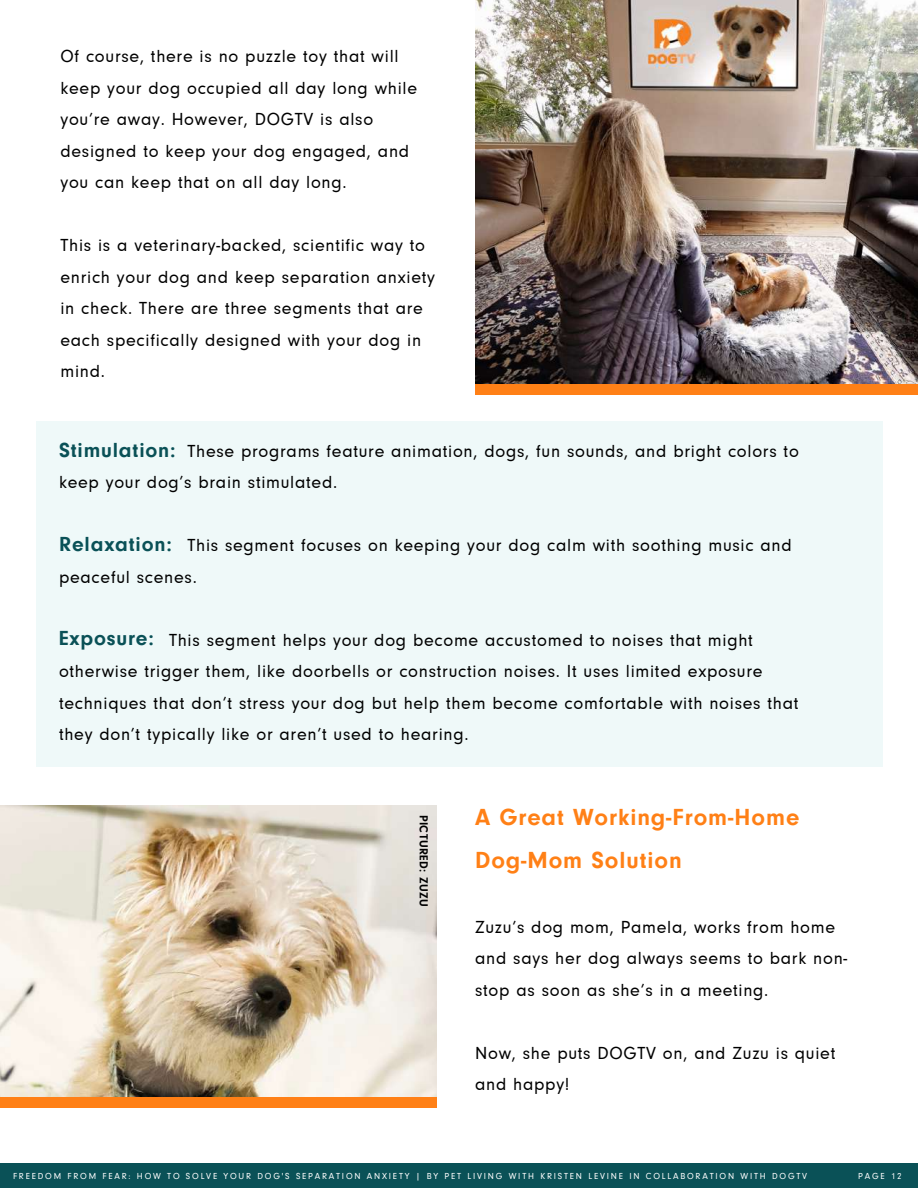
<style>
.page{position:relative;width:918px;height:1188px;background:#fff}
.page>*{position:absolute;margin:0;border:0;box-sizing:border-box;transform-origin:0 0}
.t1{font:700 24px/42.8px "Neuzeit Gro";letter-spacing:.04em;color:#ff8016}
.t2{font:700 21px "Neuzeit Gro";letter-spacing:.04em;color:#0a5157}
.t3{font:18px/31.5px "Neuzeit Gro";letter-spacing:.04em;color:#000}
.t4{font:700 12px "Neuzeit Gro";letter-spacing:.04em;color:#000}
.t5{font:9px "Neuzeit Gro";letter-spacing:.2em;color:#fff}
</style>
<div class="page">
<div style="left:475px;top:371px;width:443px;height:24px;background:#ff8016"></div>
<img style="left:475px;top:0;width:443px;height:383px">
<div style="left:36px;top:421px;width:846px;height:345px;background:#eff9f9"></div>
<div style="left:0;top:1084px;width:436px;height:24px;background:#ff8016"></div>
<img style="left:0;top:805px;width:437px;height:291px">
<div style="left:0;top:1164px;width:918px;height:24px;background:#0a5157"></div>
<p class="t3" style="left:60px;top:41px;width:358px">Of course, there is no puzzle toy that will keep your dog occupied all day long while you’re away. However, DOGTV is also designed to keep your dog engaged, and you can keep that on all day long.</p>
<p class="t3" style="left:60px;top:230px;width:376px">This is a veterinary-backed, scientific way to enrich your dog and keep separation anxiety in check. There are three segments that are each specifically designed with your dog in mind.</p>
<p class="t2" style="left:59px;top:440px;width:118px">Stimulation:</p>
<p class="t3" style="left:59px;top:436px;width:741px;text-indent:128px">These programs feature animation, dogs, fun sounds, and bright colors to keep your dog’s brain stimulated.</p>
<p class="t2" style="left:59px;top:534px;width:115px">Relaxation:</p>
<p class="t3" style="left:59px;top:530px;width:734px;text-indent:128px">This segment focuses on keeping your dog calm with soothing music and peaceful scenes.</p>
<p class="t2" style="left:59px;top:629px;width:96px">Exposure:</p>
<p class="t3" style="left:59px;top:625px;width:741px;text-indent:110px">This segment helps your dog become accustomed to noises that might otherwise trigger them, like doorbells or construction noises. It uses limited exposure techniques that don’t stress your dog but help them become comfortable with noises that they don’t typically like or aren’t used to hearing.</p>
<p class="t4" style="left:429px;top:815px;width:94px;rotate:90deg">PICTURED: ZUZU</p>
<h1 class="t1" style="left:475px;top:796px;width:326px">A Great Working-From-Home<br>Dog-Mom Solution</h1>
<p class="t3" style="left:475px;top:912px;width:374px">Zuzu’s dog mom, Pamela, works from home and says her dog always seems to bark non&shy;stop as soon as she’s in a meeting.</p>
<p class="t3" style="left:475px;top:1038px;width:362px">Now, she puts DOGTV on, and Zuzu is quiet and happy!</p>
<p class="t5" style="left:13px;top:1172px;width:796px">FREEDOM FROM FEAR: HOW TO SOLVE YOUR DOG'S SEPARATION ANXIETY | BY PET LIVING WITH KRISTEN LEVINE IN COLLABORATION WITH DOGTV</p>
<p class="t5" style="left:858px;top:1172px;width:45px">PAGE 12</p>
</div>
